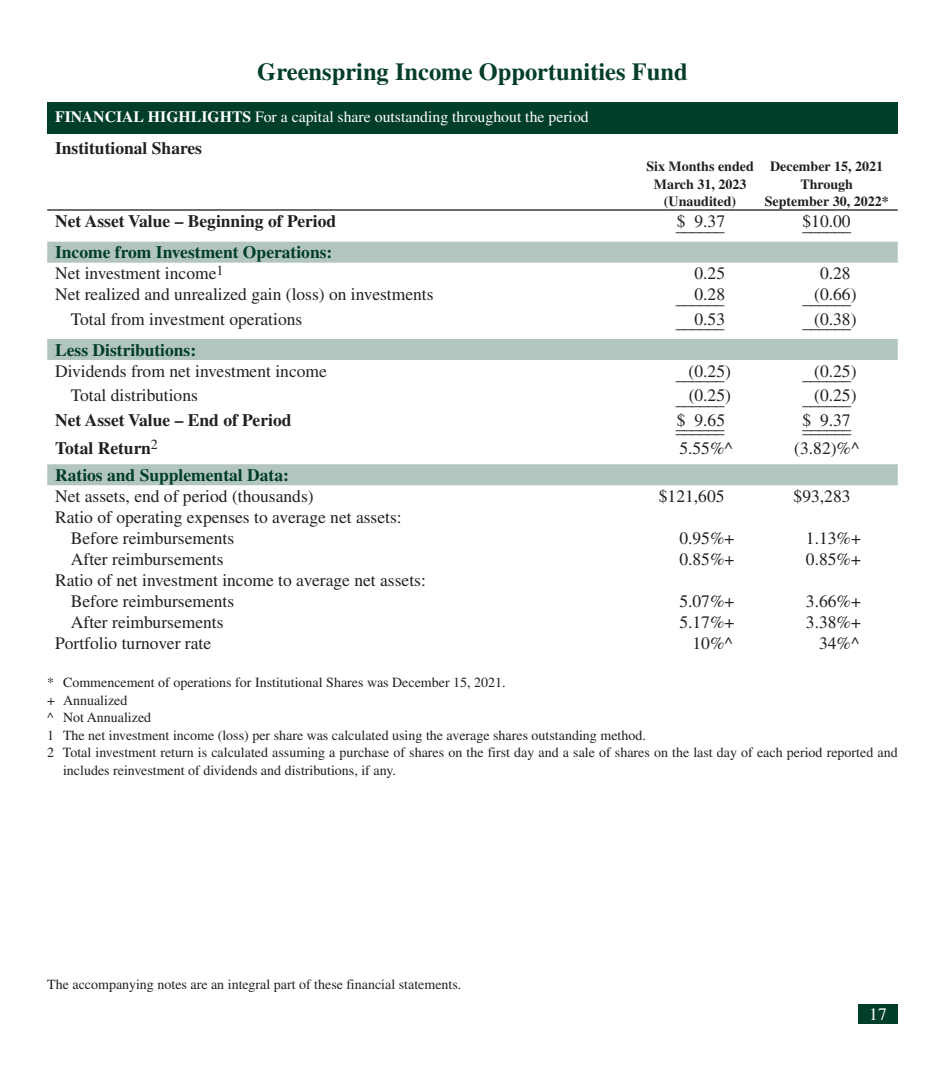
<style>
.page{position:relative;width:945px;height:1071px;background:#fff}
.page>*{position:absolute;margin:0;border:0;box-sizing:border-box;transform-origin:0 0}
.t1{font:700 24.5px "Times";color:#003d2a}
.t2{font:17.5px/21px "Times";color:#231f20}
.t3{font:700 17.5px/21px "Times";color:#003d2a}
.t4{font:700 17.5px "Times";color:#231f20}
.t5{font:17.5px "Times";color:#fff}
.t6{font:15.75px "Times";color:#fff}
.t7{font:14px "Times";color:#231f20}
.t8{font:700 14px/17.5px "Times";color:#231f20}
.s1{font-weight:700}
.s2{font-weight:400;color:#231f20}
</style>
<div class="page">
<div style="left:858px;top:1004px;width:40px;height:20px;background:#003d2a"></div>
<hr style="left:47px;top:209px;width:851px;height:2px;background:#231f20">
<div style="left:47px;top:242px;width:851px;height:21px;background:#b3c5bf"></div>
<div style="left:47px;top:339px;width:851px;height:21px;background:#b3c5bf"></div>
<div style="left:47px;top:464px;width:851px;height:21px;background:#b3c5bf"></div>
<div style="left:47px;top:102px;width:851px;height:32px;background:#003d2a"></div>
<h1 class="t1" style="left:257px;top:64px;width:432px">Greenspring Income Opportunities Fund</h1>
<p class="t6" style="left:55px;top:111px;width:535px"><span class="s1">FINANCIAL HIGHLIGHTS</span> For a capital share outstanding throughout the period</p>
<p class="t4" style="left:55px;top:142px;width:149px">Institutional Shares</p>
<p class="t8" style="left:654px;top:159px;width:231px;text-indent:-7px">Six Months ended December 15, 2021<br>March 31, 2023</p>
<p class="t8" style="left:800px;top:177px;width:54px">Through</p>
<p class="t8" style="left:664px;top:194px;width:74px">(Unaudited)</p>
<p class="t8" style="left:765px;top:194px;width:126px">September 30, 2022*</p>
<p class="t4" style="left:55px;top:216px;width:283px">Net Asset Value – Beginning of Period</p>
<p class="t2" style="left:676px;top:216px;width:51px">_$_ _9_. 3_ _7</p>
<p class="t2" style="left:803px;top:215px;width:50px">$_ _1 _0 _. 0_ 0_</p>
<p class="t3" style="left:55px;top:244px;width:279px">Income from Investment Operations:<br><span class="s2">Net investment income</span><sup>1</sup></p>
<p class="t2" style="left:694px;top:265px;width:32px">0.25</p>
<p class="t2" style="left:820px;top:265px;width:32px">0.28</p>
<p class="t2" style="left:55px;top:286px;width:380px">Net realized and unrealized gain (loss) on investments</p>
<p class="t2" style="left:676px;top:289px;width:51px">___0_. 2__8</p>
<p class="t2" style="left:803px;top:287px;width:55px">__(_0_.6_6_)</p>
<p class="t2" style="left:71px;top:310px;width:233px">Total from investment operations</p>
<p class="t2" style="left:676px;top:314px;width:51px">___0_. 5__3</p>
<p class="t2" style="left:803px;top:312px;width:55px">__(_0_.3_8_)</p>
<p class="t3" style="left:55px;top:341px;width:143px">Less Distributions:</p>
<p class="t2" style="left:55px;top:362px;width:273px">Dividends from net investment income</p>
<p class="t2" style="left:676px;top:364px;width:57px">__(_0_. 2__5 )</p>
<p class="t2" style="left:803px;top:364px;width:55px">__(_0_.2_5_)</p>
<p class="t2" style="left:71px;top:386px;width:129px">Total distributions</p>
<p class="t2" style="left:676px;top:388px;width:57px">__(_0_. 2__5 )</p>
<p class="t2" style="left:803px;top:388px;width:55px">__(_0_.2_5_)</p>
<p class="t4" style="left:55px;top:414px;width:238px">Net Asset Value – End of Period</p>
<p class="t2" style="left:676px;top:414px;width:51px">__$ __ __9 __. 6__ __5</p>
<p class="t2" style="left:803px;top:414px;width:50px">$__ __ __9 __. 3__ 7__</p>
<p class="t4" style="left:55px;top:442px;width:104px">Total Return<sup>2</sup></p>
<p class="t2" style="left:679px;top:439px;width:55px">5.55%^</p>
<p class="t2" style="left:794px;top:439px;width:67px">(3.82)%^</p>
<p class="t3" style="left:55px;top:466px;width:235px">Ratios and Supplemental Data:</p>
<p class="t2" style="left:55px;top:487px;width:260px">Net assets, end of period (thousands)</p>
<p class="t2" style="left:659px;top:487px;width:67px">$121,605</p>
<p class="t2" style="left:794px;top:487px;width:58px">$93,283</p>
<p class="t2" style="left:71px;top:508px;width:332px;text-indent:-16px">Ratio of operating expenses to average net assets:<br>Before reimbursements</p>
<p class="t2" style="left:679px;top:529px;width:57px">0.95%+</p>
<p class="t2" style="left:806px;top:529px;width:57px">1.13%+</p>
<p class="t2" style="left:71px;top:550px;width:154px">After reimbursements</p>
<p class="t2" style="left:679px;top:550px;width:57px">0.85%+</p>
<p class="t2" style="left:806px;top:550px;width:57px">0.85%+</p>
<p class="t2" style="left:71px;top:571px;width:356px;text-indent:-16px">Ratio of net investment income to average net assets:<br>Before reimbursements</p>
<p class="t2" style="left:679px;top:592px;width:57px">5.07%+</p>
<p class="t2" style="left:806px;top:592px;width:57px">3.66%+</p>
<p class="t2" style="left:71px;top:613px;width:154px">After reimbursements</p>
<p class="t2" style="left:679px;top:613px;width:57px">5.17%+</p>
<p class="t2" style="left:806px;top:613px;width:57px">3.38%+</p>
<p class="t2" style="left:55px;top:634px;width:157px">Portfolio turnover rate</p>
<p class="t2" style="left:693px;top:634px;width:42px">10%^</p>
<p class="t2" style="left:819px;top:634px;width:42px">34%^</p>
<p class="t7" style="left:47px;top:678px;width:460px">* Commencement of operations for Institutional Shares was December 15, 2021.</p>
<p class="t7" style="left:47px;top:695px;width:82px">+ Annualized</p>
<p class="t7" style="left:47px;top:713px;width:106px">^ Not Annualized</p>
<p class="t7" style="left:47px;top:730px;width:600px">1 The net investment income (loss) per share was calculated using the average shares outstanding method.</p>
<p class="t7" style="left:47px;top:748px;width:852px">2 Total investment return is calculated assuming a purchase of shares on the first day and a sale of shares on the last day of each period reported and</p>
<p class="t7" style="left:63px;top:765px;width:335px">includes reinvestment of dividends and distributions, if any.</p>
<p class="t7" style="left:47px;top:980px;width:416px">The accompanying notes are an integral part of these financial statements.</p>
<p class="t5" style="left:869px;top:1008px;width:19px">17</p>
</div>
